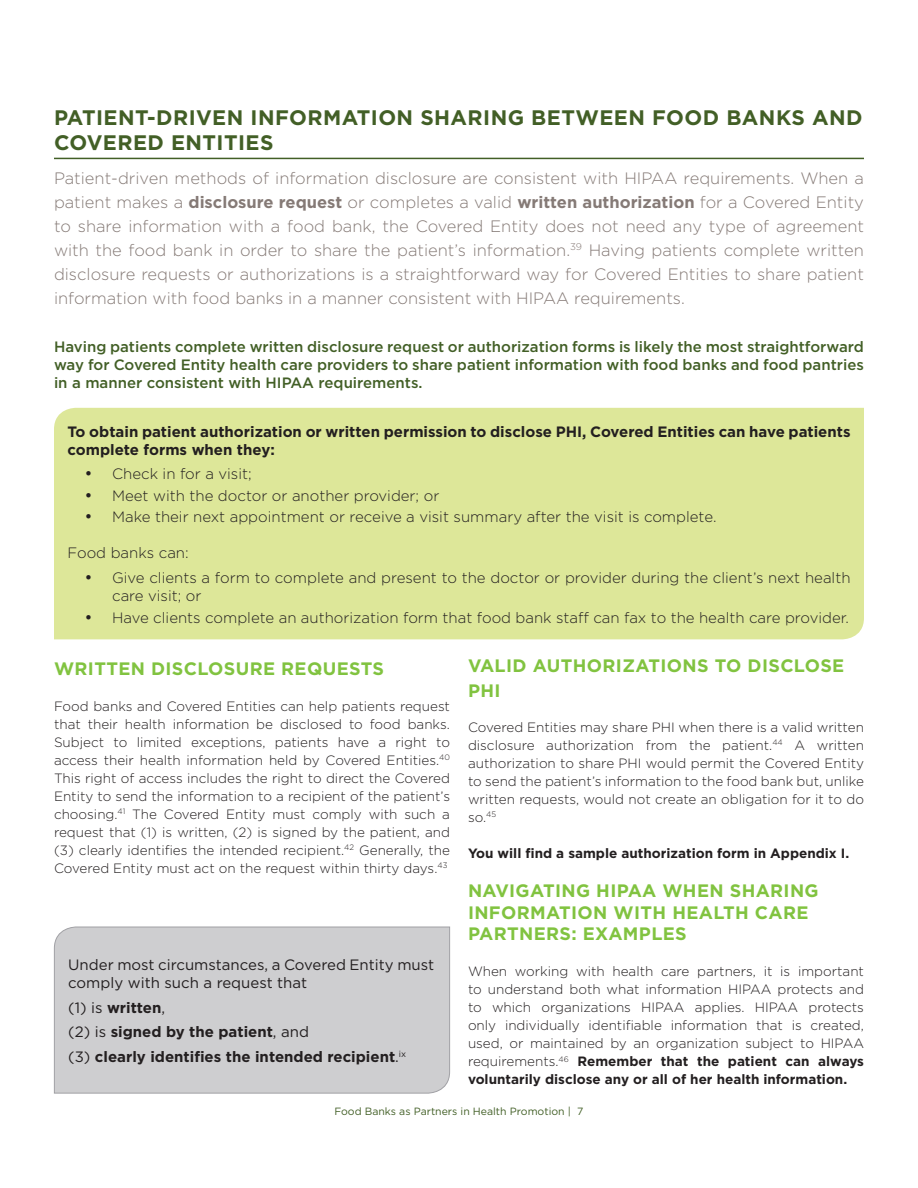
<style>
.page{position:relative;width:918px;height:1188px;background:#fff}
.page>*{position:absolute;margin:0;border:0;box-sizing:border-box;transform-origin:0 0}
.heading_1{font:700 21px/25.2px "Gotham";letter-spacing:.02em;color:#425f26}
.heading_1-2{font:700 18px/21.6px "Gotham";letter-spacing:.02em;color:#81c340}
.t1{font:300 16.5px/24px "Gotham";color:#857a76;text-align:justify}
.List_Paragraph{font:300 15px/18px "Gotham";color:#231f20}
.t2{font:500 15px/18px "Gotham";color:#425f26;text-align:justify}
.annotation_text{font:700 15px/18px "Gotham";color:#231f20}
.annotation_text-2{font:15px/18px "Gotham";color:#231f20}
.t3{font:300 13.5px/18px "Gotham";color:#231f20;text-align:justify}
.t4{font:700 13.5px "Gotham";color:#231f20}
.t5{font:10.5px "Gotham";color:#425f26}
.s1{font-weight:700}
.s2{font-weight:400}
</style>
<div class="page">
<hr style="left:54px;top:158px;width:810px;height:1px;background:#425f26">
<div style="left:54px;top:408px;width:810px;height:231px;background:#dde799"></div>
<div style="left:54px;top:926px;width:396px;height:168px;background:#ceced0"></div>
<p class="heading_1" style="left:54px;top:105px;width:810px">PATIENT-DRIVEN INFORMATION SHARING BETWEEN FOOD BANKS AND<br>COVERED ENTITIES</p>
<p class="t1" style="left:54px;top:166px;width:812px">Patient-driven methods of information disclosure are consistent with HIPAA requirements. When a patient makes a <span class="s1">disclosure request</span> or completes a valid <span class="s1">written authorization</span> for a Covered Entity to share information with a food bank, the Covered Entity does not need any type of agreement with the food bank in order to share the patient’s information.<sup>39</sup> Having patients complete written disclosure requests or authorizations is a straightforward way for Covered Entities to share patient information with food banks in a manner consistent with HIPAA requirements.</p>
<p class="t2" style="left:54px;top:337px;width:811px">Having patients complete written disclosure request or authorization forms is likely the most straightforward way for Covered Entity health care providers to share patient information with food banks and food pantries in a manner consistent with HIPAA requirements.</p>
<p class="annotation_text" style="left:68px;top:422px;width:785px">To obtain patient authorization or written permission to disclose PHI, Covered Entities can have patients complete forms when they:</p>
<p class="List_Paragraph" style="left:85px;top:465px;width:168px">• Check in for a visit;</p>
<p class="List_Paragraph" style="left:85px;top:486px;width:356px">• Meet with the doctor or another provider; or</p>
<p class="List_Paragraph" style="left:85px;top:508px;width:633px">• Make their next appointment or receive a visit summary after the visit is complete.</p>
<p class="List_Paragraph" style="left:68px;top:544px;width:123px">Food banks can:</p>
<p class="List_Paragraph" style="left:112px;top:568px;width:740px;text-indent:-27px">• Give clients a form to complete and present to the doctor or provider during the client’s next health care visit; or</p>
<p class="List_Paragraph" style="left:85px;top:608px;width:765px">• Have clients complete an authorization form that food bank staff can fax to the health care provider.</p>
<p class="heading_1-2" style="left:54px;top:657px;width:331px">WRITTEN DISCLOSURE REQUESTS</p>
<p class="t3" style="left:54px;top:696px;width:398px">Food banks and Covered Entities can help patients request that their health information be disclosed to food banks.<br>Subject to limited exceptions, patients have a right to access their health information held by Covered Entities.<sup>40<br></sup>This right of access includes the right to direct the Covered Entity to send the information to a recipient of the patient’s choosing.<sup>41</sup> The Covered Entity must comply with such a request that (1) is written, (2) is signed by the patient, and (3) clearly identifies the intended recipient.<sup>42</sup> Generally, the Covered Entity must act on the request within thirty days.<sup>43</sup></p>
<p class="annotation_text-2" style="left:68px;top:955px;width:367px">Under most circumstances, a Covered Entity must comply with such a request that</p>
<p class="annotation_text" style="left:68px;top:998px;width:98px"><span class="s2">(1) is</span> written<span class="s2">,</span></p>
<p class="annotation_text" style="left:68px;top:1023px;width:242px"><span class="s2">(2) is</span> signed by the patient<span class="s2">, and</span></p>
<p class="annotation_text" style="left:68px;top:1048px;width:339px"><span class="s2">(3)</span> clearly identifies the intended recipient<span class="s2">.</span><sup>ix</sup></p>
<p class="heading_1-2" style="left:468px;top:653px;width:378px;line-height:25.2px">VALID AUTHORIZATIONS TO DISCLOSE<br>PHI</p>
<p class="t3" style="left:468px;top:717px;width:398px">Covered Entities may share PHI when there is a valid written disclosure authorization from the patient.<sup>44</sup> A written authorization to share PHI would permit the Covered Entity to send the patient’s information to the food bank but, unlike written requests, would not create an obligation for it to do so.<sup>45</sup></p>
<p class="t4" style="left:468px;top:844px;width:383px">You will find a sample authorization form in Appendix I.</p>
<p class="heading_1-2" style="left:468px;top:880px;width:352px">NAVIGATING HIPAA WHEN SHARING<br>INFORMATION WITH HEALTH CARE<br>PARTNERS: EXAMPLES</p>
<p class="t3" style="left:468px;top:962px;width:398px">When working with health care partners, it is important to understand both what information HIPAA protects and to which organizations HIPAA applies. HIPAA protects only individually identifiable information that is created, used, or maintained by an organization subject to HIPAA requirements.<sup>46</sup> <span class="s1">Remember that the patient can always voluntarily disclose any or all of her health information.</span></p>
<p class="t5" style="left:334px;top:1105px;width:251px">Food Banks as Partners in Health Promotion | 7</p>
</div>
